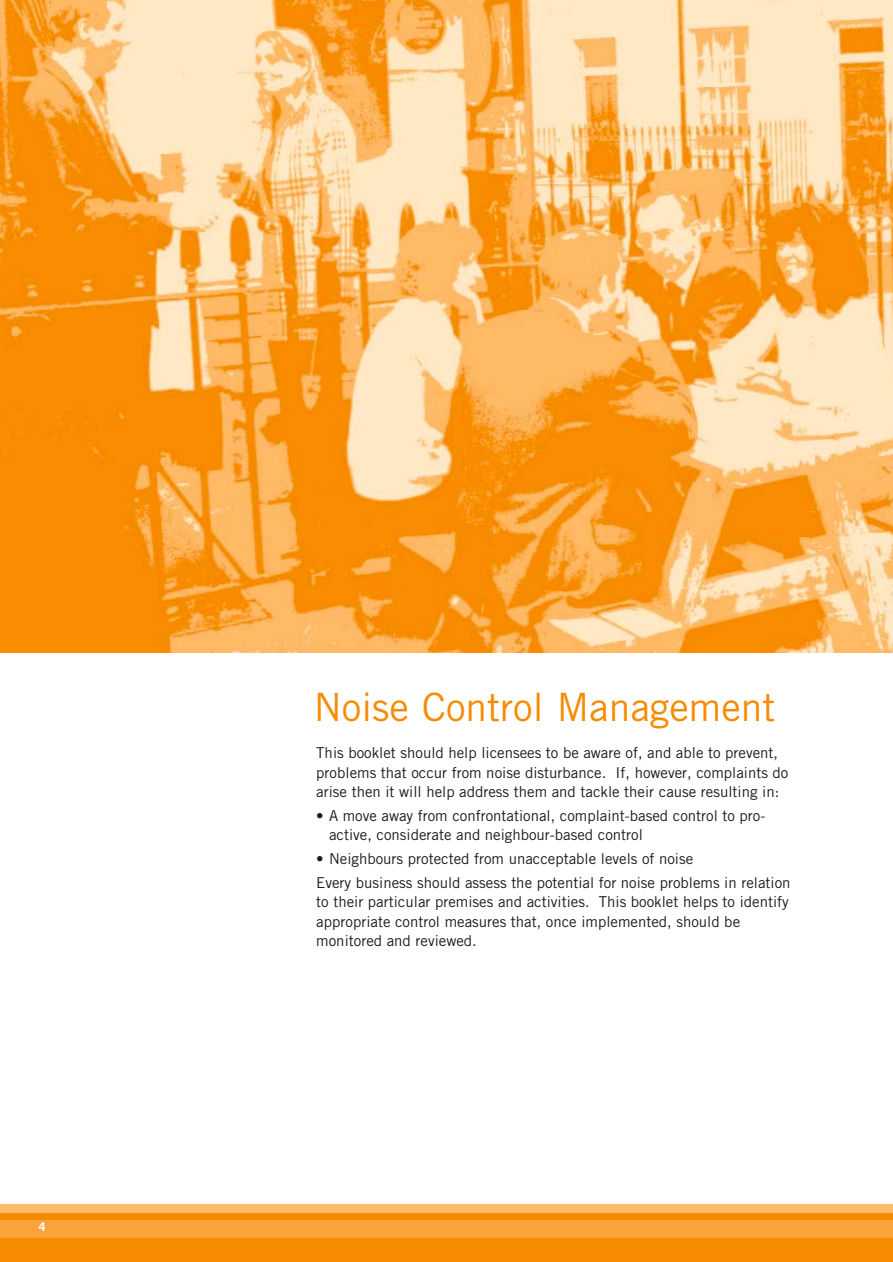
<style>
.page{position:relative;width:893px;height:1262px;background:#fff}
.page>*{position:absolute;margin:0;border:0;box-sizing:border-box;transform-origin:0 0}
.t1{font:39px "Trade Gothic";color:#f78b00}
.t2{font:15px/19.5px "Trade Gothic";color:#191b20}
.t3{font:700 12px "Trade Gothic";color:#fff}
.s1{font-family:"Helvetica Neue"}
</style>
<div class="page">
<img style="left:0;top:0;width:892px;height:652px">
<div style="left:0;top:1212px;width:892px;height:49px;background:#f78b00"></div>
<div style="left:0;top:1220px;width:892px;height:17px;background:#faa33d"></div>
<div style="left:0;top:1203px;width:892px;height:9px;background:#fdbb6e"></div>
<p class="t3" style="left:39px;top:1222px;width:8px">4</p>
<h1 class="t1" style="left:314px;top:693px;width:463px">Noise Control Management</h1>
<p class="t2" style="left:316px;top:744px;width:473px">This booklet should help licensees to be aware of, and able to prevent, problems that occur from noise disturbance. If, however, complaints do arise then it will help address them and tackle their cause resulting in:</p>
<p class="t2" style="left:329px;top:807px;width:438px;text-indent:-13px"><span class="s1">•</span> A move away from confrontational, complaint-based control to pro&shy;active, considerate and neighbour-based control</p>
<p class="t2" style="left:316px;top:848px;width:475px;line-height:23.7px"><span class="s1">•</span> Neighbours protected from unacceptable levels of noise<br>Every business should assess the potential for noise problems in relation</p>
<p class="t2" style="left:316px;top:893px;width:474px">to their particular premises and activities. This booklet helps to identify</p>
<p class="t2" style="left:316px;top:913px;width:425px">appropriate control measures that, once implemented, should be monitored and reviewed.</p>
</div>
